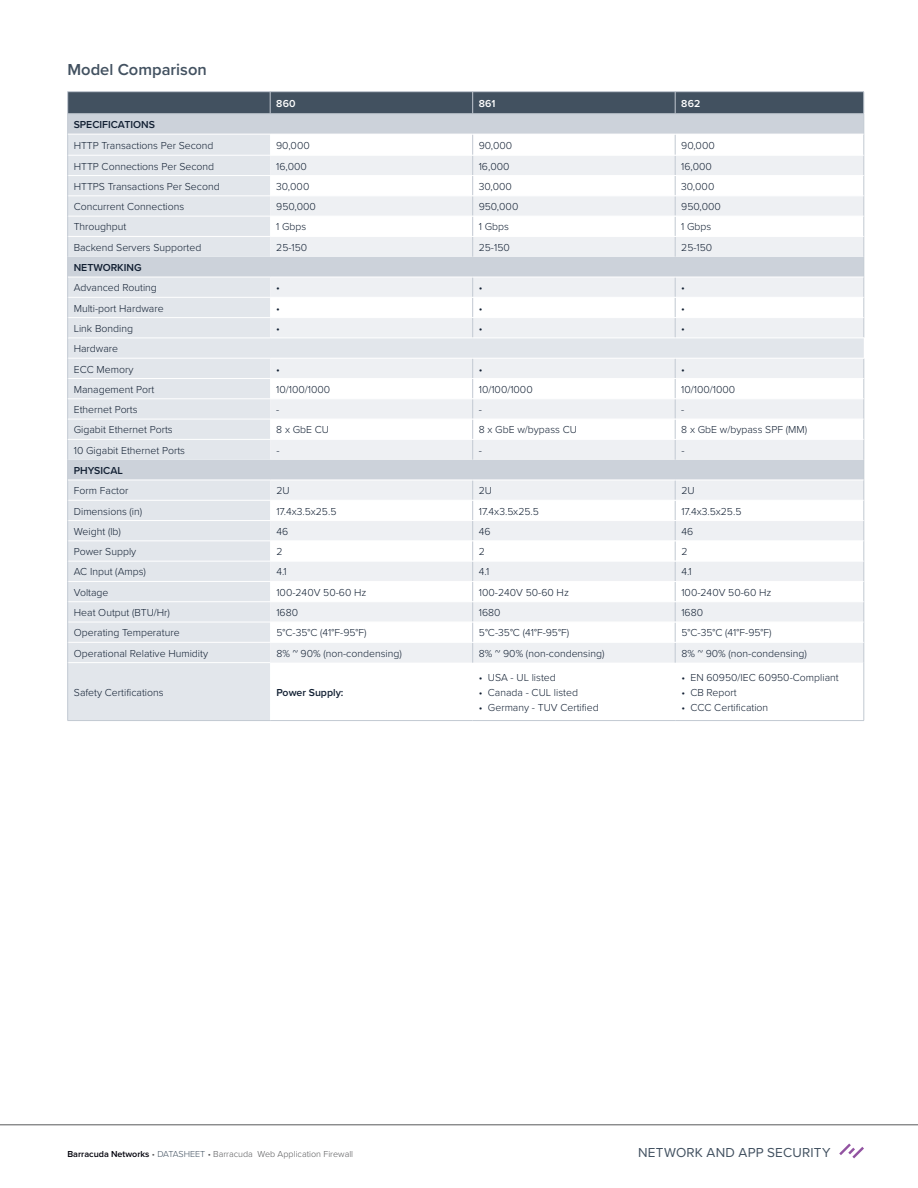
<style>
.page{position:relative;width:918px;height:1188px;background:#fff}
.page>*{position:absolute;margin:0;border:0;box-sizing:border-box;transform-origin:0 0}
.t1{font:600 16.5px "Proxima Nova";color:#425160}
.t2{font:13.5px "Proxima Nova";letter-spacing:.02em;color:#425160}
.t3{font:300 10.5px/20.2px "Proxima Nova";color:#111f32}
.t4{font:600 10.5px "Proxima Nova";color:#111f32}
.t5{font:600 10.5px "Proxima Nova";letter-spacing:.025em;color:#fff}
.t6{font:300 9px "Proxima Nova";color:#58595b}
.s1{font-weight:600;color:#00000a}
.s2{color:#425160}
</style>
<div class="page">
<svg style="left:839px;top:1144px;width:25px;height:14px"></svg>
<hr style="left:0;top:1125px;width:918px;height:1px;background:#58595b">
<div style="left:68px;top:663px;width:202px;height:57px;background:#e2e6eb"></div>
<hr style="left:68px;top:720px;width:202px;height:1px;background:#c2c9d2">
<hr style="left:67px;top:663px;width:1px;height:57px;background:#c2c9d2">
<hr style="left:68px;top:91px;width:202px;height:1px;background:#c2c9d2">
<hr style="left:270px;top:91px;width:203px;height:1px;background:#c2c9d2">
<hr style="left:473px;top:91px;width:202px;height:1px;background:#c2c9d2">
<hr style="left:675px;top:91px;width:189px;height:1px;background:#c2c9d2">
<svg style="left:67px;top:92px;width:798px;height:571px"></svg>
<hr style="left:68px;top:114px;width:202px;height:1px;background:#c2c9d2">
<hr style="left:270px;top:114px;width:203px;height:1px;background:#c2c9d2">
<hr style="left:473px;top:114px;width:202px;height:1px;background:#c2c9d2">
<hr style="left:675px;top:114px;width:189px;height:1px;background:#c2c9d2">
<hr style="left:270px;top:134px;width:203px;height:1px;background:#fff">
<hr style="left:473px;top:134px;width:202px;height:1px;background:#fff">
<hr style="left:675px;top:134px;width:189px;height:1px;background:#fff">
<hr style="left:270px;top:277px;width:203px;height:1px;background:#fff">
<hr style="left:473px;top:277px;width:202px;height:1px;background:#fff">
<hr style="left:675px;top:277px;width:189px;height:1px;background:#fff">
<hr style="left:270px;top:358px;width:203px;height:1px;background:#fff">
<hr style="left:473px;top:358px;width:202px;height:1px;background:#fff">
<hr style="left:675px;top:358px;width:189px;height:1px;background:#fff">
<hr style="left:270px;top:480px;width:203px;height:1px;background:#fff">
<hr style="left:473px;top:480px;width:202px;height:1px;background:#fff">
<hr style="left:675px;top:480px;width:189px;height:1px;background:#fff">
<hr style="left:270px;top:720px;width:203px;height:1px;background:#c2c9d2">
<hr style="left:473px;top:720px;width:202px;height:1px;background:#c2c9d2">
<hr style="left:864px;top:663px;width:1px;height:57px;background:#c2c9d2">
<hr style="left:675px;top:720px;width:189px;height:1px;background:#c2c9d2">
<hr style="left:68px;top:277px;width:202px;height:1px;background:#fff">
<hr style="left:68px;top:480px;width:202px;height:1px;background:#fff">
<hr style="left:68px;top:134px;width:202px;height:1px;background:#fff">
<h1 class="t1" style="left:68px;top:57px;width:141px">Model Comparison</h1>
<p class="t5" style="left:276px;top:96px;width:21px">860</p>
<p class="t5" style="left:479px;top:96px;width:18px">861</p>
<p class="t5" style="left:681px;top:96px;width:21px">862</p>
<p class="t4" style="left:74px;top:117px;width:83px">SPECIFICATIONS</p>
<p class="t3" style="left:74px;top:135px;width:141px">HTTP Transactions Per Second</p>
<p class="t3" style="left:276px;top:135px;width:35px">90,000</p>
<p class="t3" style="left:479px;top:135px;width:35px">90,000</p>
<p class="t3" style="left:681px;top:135px;width:35px">90,000</p>
<p class="t3" style="left:74px;top:155px;width:142px">HTTP Connections Per Second</p>
<p class="t3" style="left:276px;top:155px;width:32px">16,000</p>
<p class="t3" style="left:479px;top:155px;width:32px">16,000</p>
<p class="t3" style="left:681px;top:155px;width:32px">16,000</p>
<p class="t3" style="left:74px;top:176px;width:148px">HTTPS Transactions Per Second</p>
<p class="t3" style="left:276px;top:176px;width:35px">30,000</p>
<p class="t3" style="left:479px;top:176px;width:35px">30,000</p>
<p class="t3" style="left:681px;top:176px;width:35px">30,000</p>
<p class="t3" style="left:74px;top:196px;width:112px">Concurrent Connections</p>
<p class="t3" style="left:276px;top:196px;width:41px">950,000</p>
<p class="t3" style="left:479px;top:196px;width:41px">950,000</p>
<p class="t3" style="left:681px;top:196px;width:41px">950,000</p>
<p class="t3" style="left:74px;top:216px;width:54px">Throughput</p>
<p class="t3" style="left:276px;top:216px;width:32px">1 Gbps</p>
<p class="t3" style="left:479px;top:216px;width:32px">1 Gbps</p>
<p class="t3" style="left:681px;top:216px;width:32px">1 Gbps</p>
<p class="t3" style="left:74px;top:237px;width:129px">Backend Servers Supported</p>
<p class="t3" style="left:276px;top:237px;width:33px">25-150</p>
<p class="t3" style="left:479px;top:237px;width:33px">25-150</p>
<p class="t3" style="left:681px;top:237px;width:33px">25-150</p>
<p class="t4" style="left:74px;top:260px;width:69px">NETWORKING</p>
<p class="t3" style="left:74px;top:277px;width:85px">Advanced Routing</p>
<p class="t3" style="left:276px;top:277px;width:5px">•</p>
<p class="t3" style="left:479px;top:277px;width:5px">•</p>
<p class="t3" style="left:681px;top:277px;width:5px">•</p>
<p class="t3" style="left:74px;top:297px;width:91px">Multi-port Hardware</p>
<p class="t3" style="left:276px;top:297px;width:5px">•</p>
<p class="t3" style="left:479px;top:297px;width:5px">•</p>
<p class="t3" style="left:681px;top:297px;width:5px">•</p>
<p class="t3" style="left:74px;top:318px;width:61px">Link Bonding</p>
<p class="t3" style="left:276px;top:318px;width:5px">•</p>
<p class="t3" style="left:479px;top:318px;width:5px">•</p>
<p class="t3" style="left:681px;top:318px;width:5px">•</p>
<p class="t3" style="left:74px;top:338px;width:61px">Hardware<br>ECC Memory</p>
<p class="t3" style="left:276px;top:358px;width:5px">•</p>
<p class="t3" style="left:479px;top:358px;width:5px">•</p>
<p class="t3" style="left:681px;top:358px;width:5px">•</p>
<p class="t3" style="left:74px;top:379px;width:82px">Management Port</p>
<p class="t3" style="left:276px;top:379px;width:55px">10/100/1000</p>
<p class="t3" style="left:479px;top:379px;width:55px">10/100/1000</p>
<p class="t3" style="left:681px;top:379px;width:55px">10/100/1000</p>
<p class="t3" style="left:74px;top:399px;width:65px">Ethernet Ports</p>
<p class="t3" style="left:276px;top:399px;width:5px">-</p>
<p class="t3" style="left:479px;top:399px;width:5px">-</p>
<p class="t3" style="left:681px;top:399px;width:5px">-</p>
<p class="t3" style="left:74px;top:419px;width:100px">Gigabit Ethernet Ports</p>
<p class="t3" style="left:276px;top:419px;width:54px">8 x GbE CU</p>
<p class="t3" style="left:479px;top:419px;width:100px">8 x GbE w/bypass CU</p>
<p class="t3" style="left:681px;top:419px;width:127px">8 x GbE w/bypass SPF (MM)</p>
<p class="t3" style="left:74px;top:439px;width:113px">10 Gigabit Ethernet Ports</p>
<p class="t3" style="left:276px;top:439px;width:5px">-</p>
<p class="t3" style="left:479px;top:439px;width:5px">-</p>
<p class="t3" style="left:681px;top:439px;width:5px">-</p>
<p class="t4" style="left:74px;top:463px;width:51px">PHYSICAL</p>
<p class="t3" style="left:74px;top:480px;width:56px">Form Factor</p>
<p class="t3" style="left:276px;top:480px;width:15px">2U</p>
<p class="t3" style="left:479px;top:480px;width:15px">2U</p>
<p class="t3" style="left:681px;top:480px;width:15px">2U</p>
<p class="t3" style="left:74px;top:500px;width:70px">Dimensions (in)</p>
<p class="t3" style="left:276px;top:500px;width:62px">17.4x3.5x25.5</p>
<p class="t3" style="left:479px;top:500px;width:62px">17.4x3.5x25.5</p>
<p class="t3" style="left:681px;top:500px;width:62px">17.4x3.5x25.5</p>
<p class="t3" style="left:74px;top:521px;width:49px">Weight (lb)</p>
<p class="t3" style="left:276px;top:521px;width:13px">46</p>
<p class="t3" style="left:479px;top:521px;width:13px">46</p>
<p class="t3" style="left:681px;top:521px;width:13px">46</p>
<p class="t3" style="left:74px;top:541px;width:64px">Power Supply</p>
<p class="t3" style="left:276px;top:541px;width:8px">2</p>
<p class="t3" style="left:479px;top:541px;width:8px">2</p>
<p class="t3" style="left:681px;top:541px;width:8px">2</p>
<p class="t3" style="left:74px;top:561px;width:74px">AC Input (Amps)</p>
<p class="t3" style="left:276px;top:561px;width:12px">4.1</p>
<p class="t3" style="left:479px;top:561px;width:12px">4.1</p>
<p class="t3" style="left:681px;top:561px;width:12px">4.1</p>
<p class="t3" style="left:74px;top:582px;width:36px">Voltage</p>
<p class="t3" style="left:276px;top:582px;width:92px">100-240V 50-60 Hz</p>
<p class="t3" style="left:479px;top:582px;width:92px">100-240V 50-60 Hz</p>
<p class="t3" style="left:681px;top:582px;width:92px">100-240V 50-60 Hz</p>
<p class="t3" style="left:74px;top:602px;width:98px">Heat Output (BTU/Hr)</p>
<p class="t3" style="left:276px;top:602px;width:23px">1680</p>
<p class="t3" style="left:479px;top:602px;width:23px">1680</p>
<p class="t3" style="left:681px;top:602px;width:23px">1680</p>
<p class="t3" style="left:74px;top:622px;width:107px">Operating Temperature</p>
<p class="t3" style="left:276px;top:622px;width:92px">5°C-35°C (41°F-95°F)</p>
<p class="t3" style="left:479px;top:622px;width:92px">5°C-35°C (41°F-95°F)</p>
<p class="t3" style="left:681px;top:622px;width:92px">5°C-35°C (41°F-95°F)</p>
<p class="t3" style="left:74px;top:642px;width:136px">Operational Relative Humidity</p>
<p class="t3" style="left:276px;top:642px;width:127px">8% ~ 90% (non-condensing)</p>
<p class="t3" style="left:479px;top:642px;width:127px">8% ~ 90% (non-condensing)</p>
<p class="t3" style="left:681px;top:642px;width:127px">8% ~ 90% (non-condensing)</p>
<p class="t3" style="left:74px;top:682px;width:91px">Safety Certifications</p>
<p class="t4" style="left:276px;top:684px;width:69px">Power Supply:</p>
<p class="t3" style="left:681px;top:667px;width:159px">• EN 60950/IEC 60950-Compliant</p>
<p class="t3" style="left:681px;top:682px;width:57px">• CB Report</p>
<p class="t3" style="left:681px;top:697px;width:88px">• CCC Certification</p>
<p class="t3" style="left:479px;top:667px;width:78px">• USA - UL listed</p>
<p class="t3" style="left:479px;top:682px;width:101px">• Canada - CUL listed</p>
<p class="t3" style="left:479px;top:697px;width:121px">• Germany - TUV Certified</p>
<p class="t6" style="left:68px;top:1147px;width:287px"><span class="s1">Barracuda Networks</span> • <span class="s2">DATASHEET</span> • Barracuda Web Application Firewall</p>
<p class="t2" style="left:638px;top:1144px;width:194px">NETWORK AND APP SECURITY</p>
</div>
